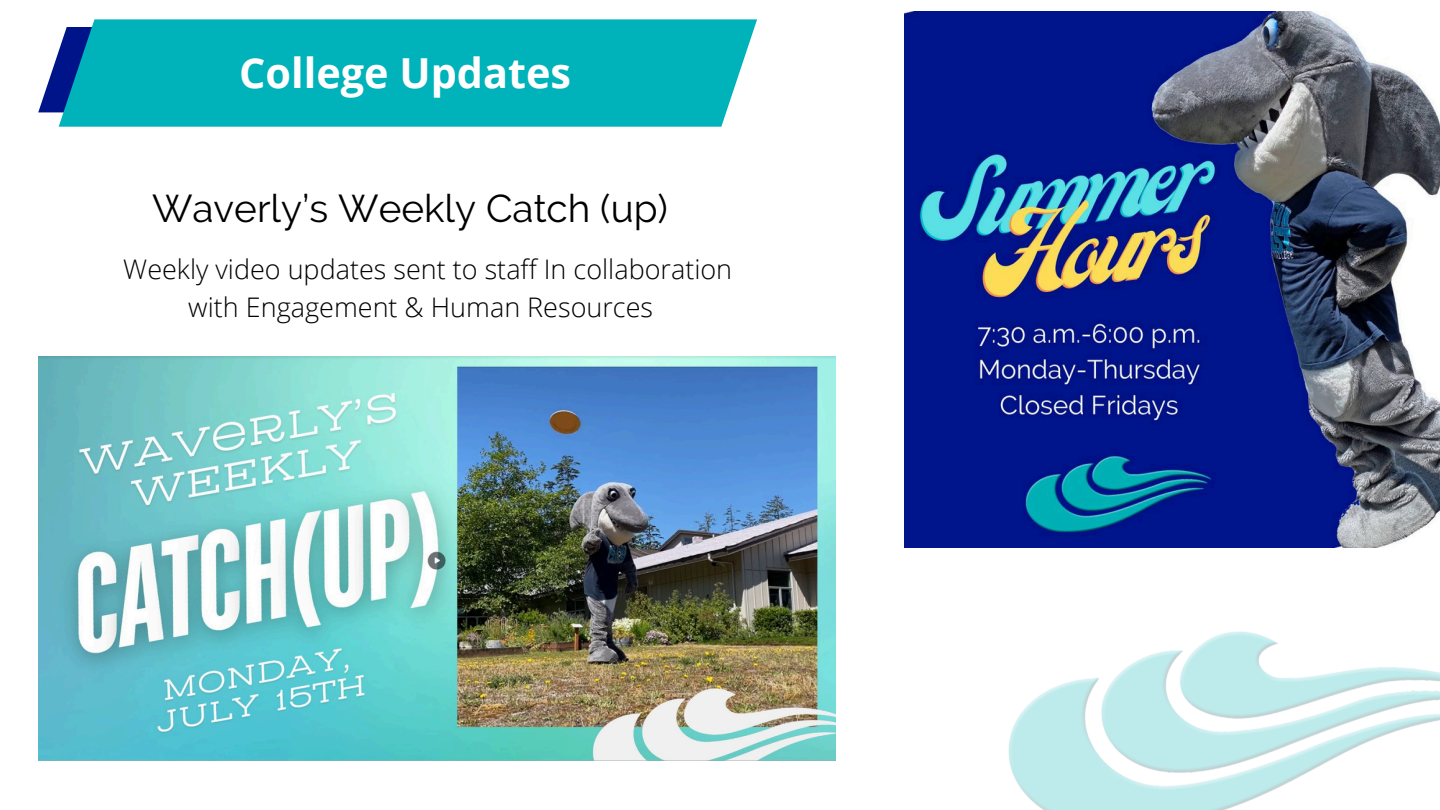
<style>
.page{position:relative;width:1440px;height:810px;background:#fff}
.page>*{position:absolute;margin:0;border:0;box-sizing:border-box;transform-origin:0 0}
.t1{font:700 41.4px "Open Sans";color:#fff}
.t2{font:38.7px "Raleway";color:#000}
.t3{font:300 27px/37.5px "Open Sans";color:#000;text-align:center}
</style>
<div class="page">
<img style="left:999px;top:547px;width:441px;height:263px">
<svg style="left:38px;top:50px;width:21px;height:62px"></svg>
<div style="left:59px;top:19px;width:698px;height:108px;background:#00b2ba"></div>
<img style="left:905px;top:12px;width:535px;height:535px">
<img style="left:38px;top:357px;width:797px;height:403px">
<h1 class="t1" style="left:244px;top:38px;width:333px">College Updates</h1>
<p class="t1" style="left:239px;top:44px;width:333px">College Updates</p>
<p class="t2" style="left:152px;top:186px;width:517px">Waverly’s Weekly Catch (up)</p>
<p class="t3" style="left:123px;top:250px;width:610px">Weekly video updates sent to staff In collaboration with Engagement &amp; Human Resources</p>
</div>
